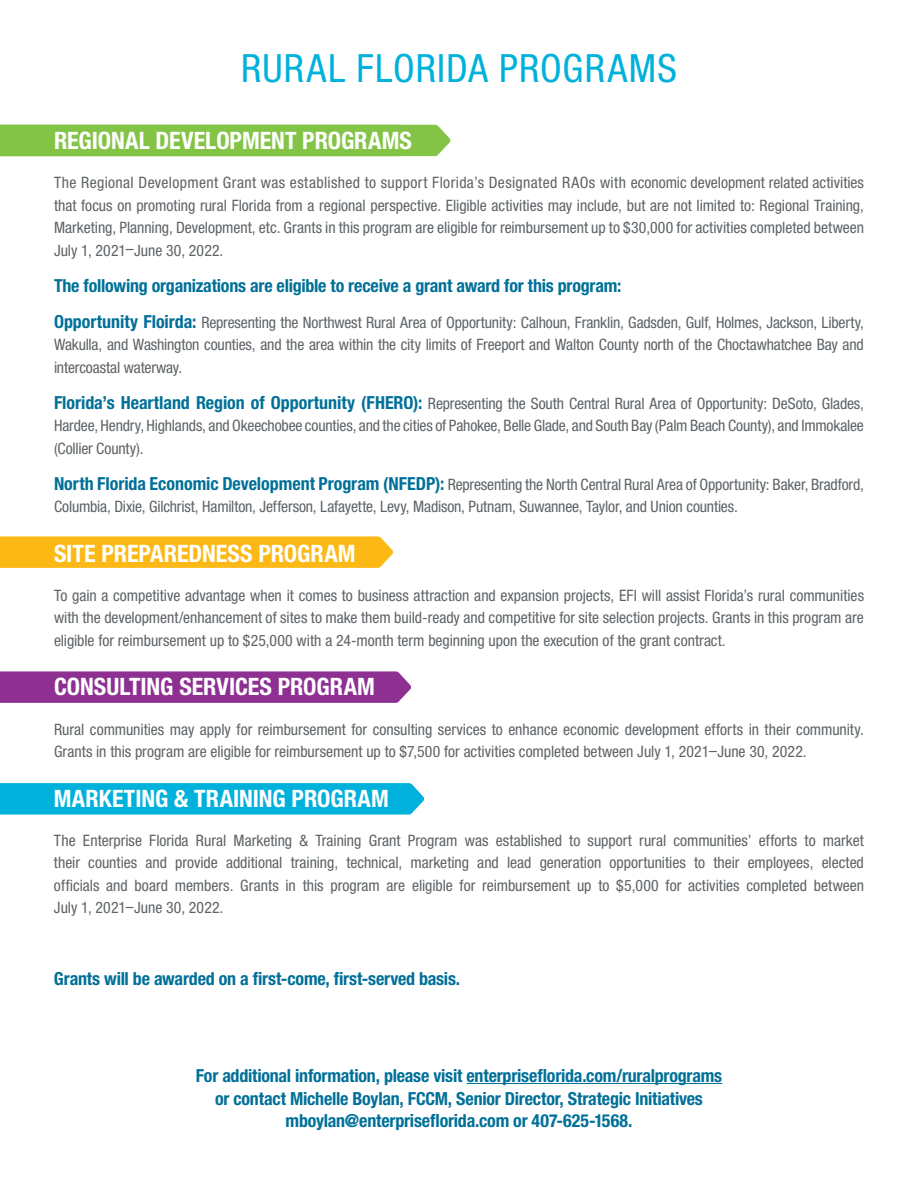
<style>
.page{position:relative;width:918px;height:1188px;background:#fff}
.page>*{position:absolute;margin:0;border:0;box-sizing:border-box;transform-origin:0 0}
.t1{font:condensed 39px "Helvetica Neue LT Std";letter-spacing:.03em;color:#00b1dc}
.t2{font:700 condensed 24px "Helvetica Neue";color:#fff}
.t3{font:700 condensed 18px/22.5px "Helvetica Neue";letter-spacing:-.01em;color:#007098;text-align:center}
.t4{font:condensed 15.75px/22.5px "Helvetica Neue LT Std";letter-spacing:-.005em;color:#5e6367;text-align:justify}
.s1{font-family:"Helvetica Neue";font-weight:700;font-size:18px;color:#007098}
</style>
<div class="page">
<div style="left:0;top:124px;width:451px;height:32px;background:#83c447"></div>
<svg style="left:0;top:536px;width:393px;height:32px;background:#fcba1b"></svg>
<svg style="left:0;top:671px;width:411px;height:32px;background:#903695"></svg>
<svg style="left:0;top:783px;width:425px;height:32px;background:#08b3dd"></svg>
<hr style="left:466px;top:1083px;width:256px;height:1px;background:#007098">
<p class="t1" style="left:241px;top:46px;width:437px">RURAL FLORIDA PROGRAMS</p>
<p class="t2" style="left:54px;top:120px;width:359px">REGIONAL DEVELOPMENT PROGRAMS</p>
<p class="t4" style="left:54px;top:171px;width:812px">The Regional Development Grant was established to support Florida’s Designated RAOs with economic development related activities that focus on promoting rural Florida from a regional perspective. Eligible activities may include, but are not limited to: Regional Training, Marketing, Planning, Development, etc. Grants in this program are eligible for reimbursement up to $30,000 for activities completed between July 1, 2021–June 30, 2022.</p>
<p class="t3" style="left:54px;top:273px;width:569px">The following organizations are eligible to receive a grant award for this program:</p>
<p class="t4" style="left:54px;top:311px;width:812px"><span class="s1">Opportunity Floirda:</span> Representing the Northwest Rural Area of Opportunity: Calhoun, Franklin, Gadsden, Gulf, Holmes, Jackson, Liberty, Wakulla, and Washington counties, and the area within the city limits of Freeport and Walton County north of the Choctawhatchee Bay and intercoastal waterway.</p>
<p class="t4" style="left:54px;top:392px;width:812px"><span class="s1">Florida’s Heartland Region of Opportunity (FHERO):</span> Representing the South Central Rural Area of Opportunity: DeSoto, Glades, Hardee, Hendry, Highlands, and Okeechobee counties, and the cities of Pahokee, Belle Glade, and South Bay (Palm Beach County), and Immokalee (Collier County).</p>
<p class="t4" style="left:54px;top:473px;width:812px"><span class="s1">North Florida Economic Development Program (NFEDP):</span> Representing the North Central Rural Area of Opportunity: Baker, Bradford,<br>Columbia, Dixie, Gilchrist, Hamilton, Jefferson, Lafayette, Levy, Madison, Putnam, Suwannee, Taylor, and Union counties.</p>
<p class="t2" style="left:54px;top:533px;width:303px">SITE PREPAREDNESS PROGRAM</p>
<p class="t4" style="left:54px;top:584px;width:812px">To gain a competitive advantage when it comes to business attraction and expansion projects, EFI will assist Florida’s rural communities with the development/enhancement of sites to make them build-ready and competitive for site selection projects. Grants in this program are eligible for reimbursement up to $25,000 with a 24-month term beginning upon the execution of the grant contract.</p>
<p class="t2" style="left:54px;top:667px;width:322px">CONSULTING SERVICES PROGRAM</p>
<p class="t4" style="left:54px;top:718px;width:811px">Rural communities may apply for reimbursement for consulting services to enhance economic development efforts in their community.<br>Grants in this program are eligible for reimbursement up to $7,500 for activities completed between July 1, 2021–June 30, 2022.</p>
<p class="t2" style="left:54px;top:778px;width:336px">MARKETING &amp; TRAINING PROGRAM</p>
<p class="t4" style="left:54px;top:829px;width:812px">The Enterprise Florida Rural Marketing &amp; Training Grant Program was established to support rural communities’ efforts to market their counties and provide additional training, technical, marketing and lead generation opportunities to their employees, elected officials and board members. Grants in this program are eligible for reimbursement up to $5,000 for activities completed between July 1, 2021–June 30, 2022.</p>
<p class="t3" style="left:54px;top:966px;width:408px">Grants will be awarded on a first-come, first-served basis.</p>
<p class="t3" style="left:196px;top:1063px;width:528px">For additional information, please visit enterpriseflorida.com/ruralprograms or contact Michelle Boylan, FCCM, Senior Director, Strategic Initiatives mboylan@enterpriseflorida.com or 407-625-1568.</p>
</div>
